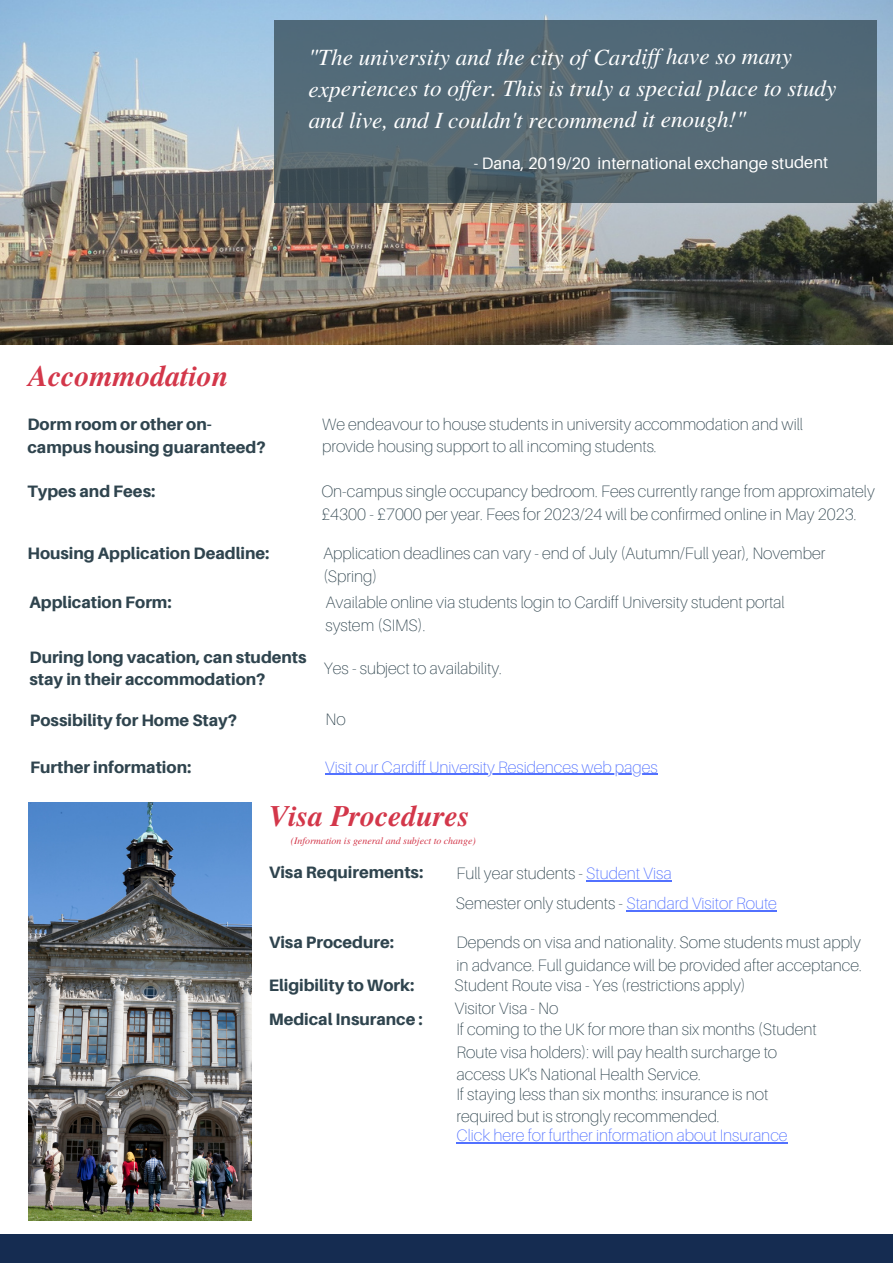
<style>
.page{position:relative;width:893px;height:1264px;background:#fff}
.page>*{position:absolute;margin:0;border:0;box-sizing:border-box;transform-origin:0 0}
.t1{font:italic 700 29.7px "Te X Gyre Termes";color:#d3374a}
.t2{font:italic 23.1px/31.5px "Te X Gyre Termes";letter-spacing:-.005em;color:#fff}
.t3{font:100 16.5px/22.5px "Aileron";color:#2f444e}
.t4{font:800 16.5px/22.5px "Aileron";color:#2f444e}
.t5{font:100 16.5px "Aileron";color:#5271ff}
.t6{font:16.5px "Aileron";color:#fff}
.t7{font:italic 9.9px "Te X Gyre Termes";color:#d3374a}
.s1{color:#5271ff}
</style>
<div class="page">
<img style="left:0;top:0;width:892px;height:344px">
<hr style="left:586px;top:880px;width:85px;height:1px;background:#5271ff">
<svg style="left:274px;top:21px;width:603px;height:182px;background:#536773"></svg>
<div style="left:0;top:1233px;width:892px;height:29px;background:#152c51"></div>
<img style="left:28px;top:802px;width:223px;height:418px">
<hr style="left:325px;top:773px;width:332px;height:1px;background:#5271ff">
<hr style="left:456px;top:1142px;width:331px;height:1px;background:#5271ff">
<hr style="left:626px;top:910px;width:150px;height:1px;background:#5271ff">
<h2 class="t2" style="left:308px;top:40px;width:529px">"The university and the city of Cardif have so many experiences to of er. This is truly a special place to study and live, and I couldn't recommend it enough!"</h2>
<p class="t6" style="left:473px;top:153px;width:356px">- Dana, 2019/20 international exchange student</p>
<h1 class="t1" style="left:28px;top:354px;width:202px">Accommodation</h1>
<p class="t4" style="left:27px;top:413px;width:240px">Dorm room or other on&shy;campus housing guaranteed?</p>
<p class="t3" style="left:322px;top:412px;width:482px">We endeavour to house students in university accommodation and will provide housing support to all incoming students.</p>
<p class="t4" style="left:27px;top:479px;width:129px">Types and Fees:</p>
<p class="t3" style="left:321px;top:479px;width:555px">On-campus single occupancy bedroom. Fees currently range from approximately £4300 - £7000 per year. Fees for 2023/24 will be confirmed online in May 2023.</p>
<p class="t4" style="left:27px;top:541px;width:243px">Housing Application Deadline:</p>
<p class="t3" style="left:323px;top:542px;width:503px">Application deadlines can vary - end of July (Autumn/Full year), November (Spring)</p>
<p class="t4" style="left:29px;top:591px;width:144px">Application Form:</p>
<p class="t3" style="left:325px;top:591px;width:461px">Available online via students login to Cardiff University student portal system (SIMS).</p>
<p class="t4" style="left:29px;top:645px;width:279px">During long vacation, can students stay in their accommodation?</p>
<p class="t3" style="left:324px;top:656px;width:180px">Yes - subject to availability.</p>
<p class="t4" style="left:30px;top:708px;width:209px">Possibility for Home Stay?</p>
<p class="t3" style="left:325px;top:708px;width:22px">No</p>
<p class="t4" style="left:30px;top:755px;width:162px">Further information:</p>
<p class="t5" style="left:325px;top:756px;width:334px">Visit our Cardiff University Residences web pages</p>
<h1 class="t1" style="left:269px;top:793px;width:202px">Visa Procedures</h1>
<p class="t7" style="left:291px;top:833px;width:186px">(Information is general and subject to change)</p>
<p class="t4" style="left:269px;top:861px;width:156px">Visa Requirements:</p>
<p class="t3" style="left:456px;top:862px;width:217px">Full year students - <span class="s1">Student Visa</span></p>
<p class="t3" style="left:455px;top:892px;width:323px">Semester only students - <span class="s1">Standard Visitor Route</span></p>
<p class="t4" style="left:269px;top:930px;width:127px">Visa Procedure:</p>
<p class="t3" style="left:456px;top:930px;width:407px">Depends on visa and nationality. Some students must apply in advance. Full guidance will be provided after acceptance.</p>
<p class="t4" style="left:269px;top:973px;width:147px">Eligibility to Work:</p>
<p class="t3" style="left:454px;top:973px;width:293px">Student Route visa - Yes (restrictions apply)<br>Visitor Visa - No</p>
<p class="t4" style="left:269px;top:1007px;width:156px">Medical Insurance :</p>
<p class="t3" style="left:456px;top:1018px;width:361px">If coming to the UK for more than six months (Student<br>Route visa holders): will pay health surcharge to access UK's National Health Service.</p>
<p class="t3" style="left:456px;top:1082px;width:313px">If staying less than six months: insurance is not required but is strongly recommended.</p>
<p class="t5" style="left:456px;top:1125px;width:332px">Click here for further information about Insurance</p>
</div>
